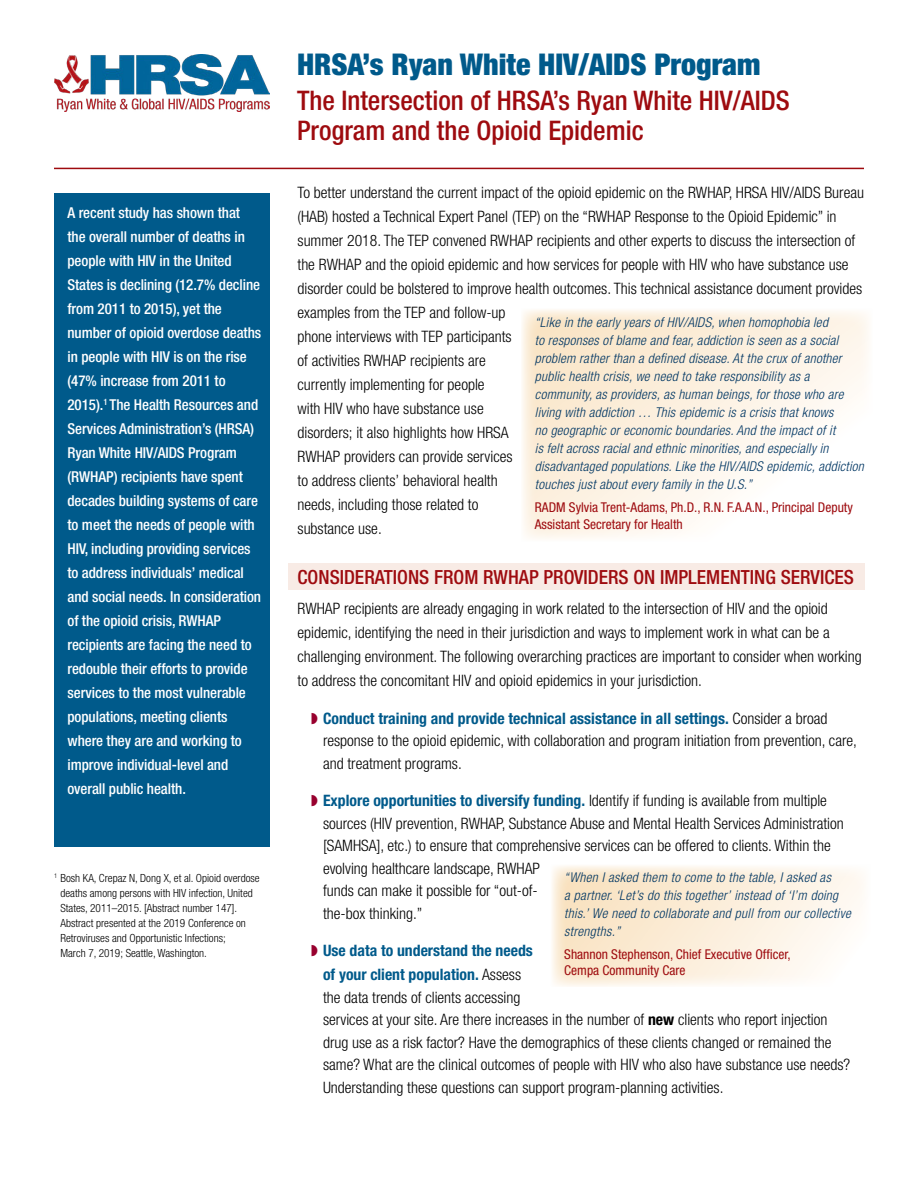
<style>
.page{position:relative;width:918px;height:1188px;background:#fff}
.page>*{position:absolute;margin:0;border:0;box-sizing:border-box;transform-origin:0 0}
.t1{font:900 condensed 30px "Helvetica Neue LT Std";color:#005a8b}
.t2{font:500 condensed 27px/30px "Helvetica Neue LT Std";color:#9e0b0f}
.t3{font:500 condensed 19.5px "Helvetica Neue LT Std";color:#9e0b0f}
.t4{font:300 condensed 15.75px/24px "Helvetica Neue LT Std";color:#000}
.t5{font:700 condensed 15.75px/24px "Helvetica Neue LT Std";color:#005a8b;text-align:center}
.t6{font:500 condensed 15px/24px "Helvetica Neue LT Std";letter-spacing:-.005em;color:#fff}
.t7{font:italic 300 condensed 13.5px/18px "Helvetica Neue LT Std";letter-spacing:.02em;color:#003663}
.t8{font:condensed 13.5px/16.2px "Helvetica Neue LT Std";color:#9e0b0f}
.t9{font:300 condensed 11.25px/15px "Helvetica Neue LT Std";color:#000}
.s1{color:#98002e}
.s2{font-weight:700;color:#005a8b}
.s3{font-weight:300;color:#000}
.s4{font-weight:700}
</style>
<div class="page">
<img style="left:54px;top:54px;width:216px;height:58px">
<hr style="left:54px;top:168px;width:810px;height:1px;background:#9e0b0f">
<div style="left:54px;top:193px;width:216px;height:654px;background:#005a8b"></div>
<svg style="left:522px;top:310px;width:346px;height:229px"></svg>
<div style="left:288px;top:563px;width:577px;height:26px;background:#f8ebe5"></div>
<svg style="left:552px;top:866px;width:311px;height:120px"></svg>
<p class="t6" style="left:68px;top:200px;width:195px">A recent study has shown that the overall number of deaths in people with HIV in the United<br>States is declining (12.7% decline from 2011 to 2015), yet the number of opioid overdose deaths in people with HIV is on the rise (47% increase from 2011 to<br>2015).<sup>1</sup> The Health Resources and</p>
<p class="t6" style="left:67px;top:416px;width:195px">Services Administration’s (HRSA)<br>Ryan White HIV/AIDS Program (RWHAP) recipients have spent decades building systems of care to meet the needs of people with<br>HIV, including providing services to address individuals’ medical and social needs. In consideration of the opioid crisis, RWHAP recipients are facing the need to redouble their efforts to provide services to the most vulnerable populations, meeting clients where they are and working to improve individual-level and overall public health.</p>
<p class="t9" style="left:60px;top:870px;width:201px;text-indent:-6px"><sup>1</sup> Bosh KA, Crepaz N, Dong X, et al. Opioid overdose deaths among persons with HIV infection, United States, 2011–2015. [Abstract number 147].<br>Abstract presented at the 2019 Conference on Retroviruses and Opportunistic Infections;<br>March 7, 2019; Seattle, Washington.</p>
<h1 class="t1" style="left:297px;top:46px;width:465px">HRSA’s Ryan White HIV/AIDS Program</h1>
<h2 class="t2" style="left:297px;top:85px;width:494px">The Intersection of HRSA’s Ryan White HIV/AIDS<br>Program and the Opioid Epidemic</h2>
<p class="t4" style="left:298px;top:180px;width:568px">To better understand the current impact of the opioid epidemic on the RWHAP, HRSA HIV/AIDS Bureau (HAB) hosted a Technical Expert Panel (TEP) on the “RWHAP Response to the Opioid Epidemic” in summer 2018. The TEP convened RWHAP recipients and other experts to discuss the intersection of the RWHAP and the opioid epidemic and how services for people with HIV who have substance use disorder could be bolstered to improve health outcomes. This technical assistance document provides examples from the TEP and follow-up<br>phone interviews with TEP participants<br>of activities RWHAP recipients are<br>currently implementing for people<br>with HIV who have substance use<br>disorders; it also highlights how HRSA<br>RWHAP providers can provide services<br>to address clients’ behavioral health<br>needs, including those related to<br>substance use.</p>
<p class="t7" style="left:535px;top:314px;width:330px">“Like in the early years of HIV/AIDS, when homophobia led<br>to responses of blame and fear, addiction is seen as a social problem rather than a defined disease. At the crux of another public health crisis, we need to take responsibility as a community, as providers, as human beings, for those who are living with addiction … This epidemic is a crisis that knows<br>no geographic or economic boundaries. And the impact of it<br>is felt across racial and ethnic minorities, and especially in disadvantaged populations. Like the HIV/AIDS epidemic, addiction touches just about every family in the U.S.”</p>
<p class="t8" style="left:535px;top:499px;width:320px">RADM Sylvia Trent-Adams, Ph.D., R.N. F.A.A.N., Principal Deputy<br>Assistant Secretary for Health</p>
<p class="t3" style="left:298px;top:565px;width:558px">CONSIDERATIONS FROM RWHAP PROVIDERS ON IMPLEMENTING SERVICES</p>
<p class="t4" style="left:298px;top:597px;width:566px">RWHAP recipients are already engaging in work related to the intersection of HIV and the opioid epidemic, identifying the need in their jurisdiction and ways to implement work in what can be a challenging environment. The following overarching practices are important to consider when working to address the concomitant HIV and opioid epidemics in your jurisdiction.</p>
<p class="t4" style="left:323px;top:707px;width:535px;line-height:22.5px;text-indent:-12px"><span class="s1">◗</span> <span class="s2">Conduct training and provide technical assistance in all settings.</span> Consider a broad response to the opioid epidemic, with collaboration and program initiation from prevention, care, and treatment programs.</p>
<p class="t4" style="left:323px;top:789px;width:522px;line-height:22.5px;text-indent:-12px"><span class="s1">◗</span> <span class="s2">Explore opportunities to diversify funding.</span> Identify if funding is available from multiple sources (HIV prevention, RWHAP, Substance Abuse and Mental Health Services Administration [SAMHSA], etc.) to ensure that comprehensive services can be offered to clients. Within the evolving healthcare landscape, RWHAP<br>funds can make it possible for “out-of-<br>the-box thinking.”</p>
<p class="t5" style="left:311px;top:939px;width:223px"><span class="s1">◗</span> Use data to understand the needs of your client population. <span class="s3">Assess</span></p>
<p class="t4" style="left:323px;top:986px;width:529px;line-height:22.5px">the data trends of clients accessing<br>services at your site. Are there increases in the number of <span class="s4">new</span> clients who report injection drug use as a risk factor? Have the demographics of these clients changed or remained the same? What are the clinical outcomes of people with HIV who also have substance use needs?<br>Understanding these questions can support program-planning activities.</p>
<p class="t7" style="left:564px;top:869px;width:288px">“When I asked them to come to the table, I asked as<br>a partner. ‘Let’s do this together’ instead of ‘I’m doing this.’ We need to collaborate and pull from our collective strengths.”</p>
<p class="t8" style="left:564px;top:946px;width:228px">Shannon Stephenson, Chief Executive Officer,<br>Cempa Community Care</p>
</div>
